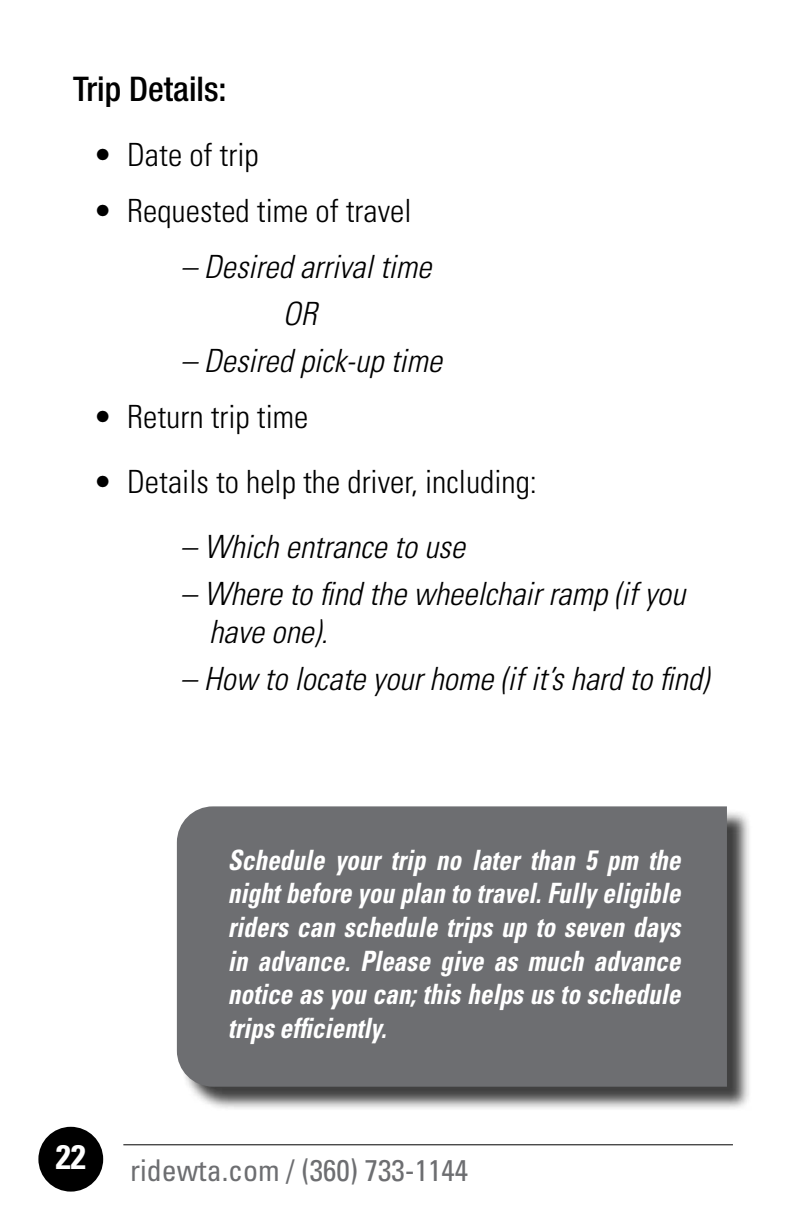
<style>
.page{position:relative;width:792px;height:1224px;background:#fff}
.page>*{position:absolute;margin:0;border:0;box-sizing:border-box;transform-origin:0 0}
.t1{font:500 condensed 34px "Helvetica Neue";color:#000}
.t2{font:700 condensed 34px "Univers LT Std";color:#fff}
.t3{font:italic 300 condensed 32px/47px "Univers LT Std";color:#000;text-align:center}
.t4{font:300 condensed 32px "Univers LT Std";color:#000}
.t5{font:condensed 30px "Univers LT Std";color:#6d6e71}
.t6{font:italic 700 condensed 28px/33.6px "Univers LT Std";color:#fff;text-align:justify;scale:.9 1}
</style>
<div class="page">
<div style="left:38px;top:1127px;width:65px;height:65px;background:#000;border-radius:50%"></div>
<hr style="left:123px;top:1144px;width:610px;height:1px;background:#000">
<div style="left:180px;top:809px;width:572px;height:303px;background:#000;opacity:.75"></div>
<div style="left:177px;top:806px;width:550px;height:281px;background:#6d6e71"></div>
<p class="t1" style="left:73px;top:68px;width:155px">Trip Details:</p>
<p class="t4" style="left:93px;top:135px;width:167px">• Date of trip</p>
<p class="t4" style="left:93px;top:191px;width:320px">• Requested time of travel</p>
<p class="t3" style="left:181px;top:243px;width:252px">– Desired arrival time<br>OR</p>
<p class="t3" style="left:181px;top:337px;width:263px">– Desired pick-up time</p>
<p class="t4" style="left:93px;top:397px;width:217px">• Return trip time</p>
<p class="t4" style="left:93px;top:462px;width:445px">• Details to help the driver, including:</p>
<p class="t3" style="left:181px;top:523px;width:286px">– Which entrance to use</p>
<p class="t3" style="left:209px;top:575px;width:478px;line-height:38px;text-align:left;text-indent:-28px">– Where to find the wheelchair ramp (if you have one).</p>
<p class="t3" style="left:181px;top:655px;width:530px">– How to locate your home (if it’s hard to find)</p>
<p class="t2" style="left:56px;top:1136px;width:32px">22</p>
<p class="t6" style="left:228px;top:843px;width:504px">Schedule your trip no later than 5 pm the night before you plan to travel. Fully eligible riders can schedule trips up to seven days in advance. Please give as much advance notice as you can; this helps us to schedule trips efficiently.</p>
<p class="t5" style="left:130px;top:1151px;width:340px">ridewta.com / (360) 733-1144</p>
</div>
